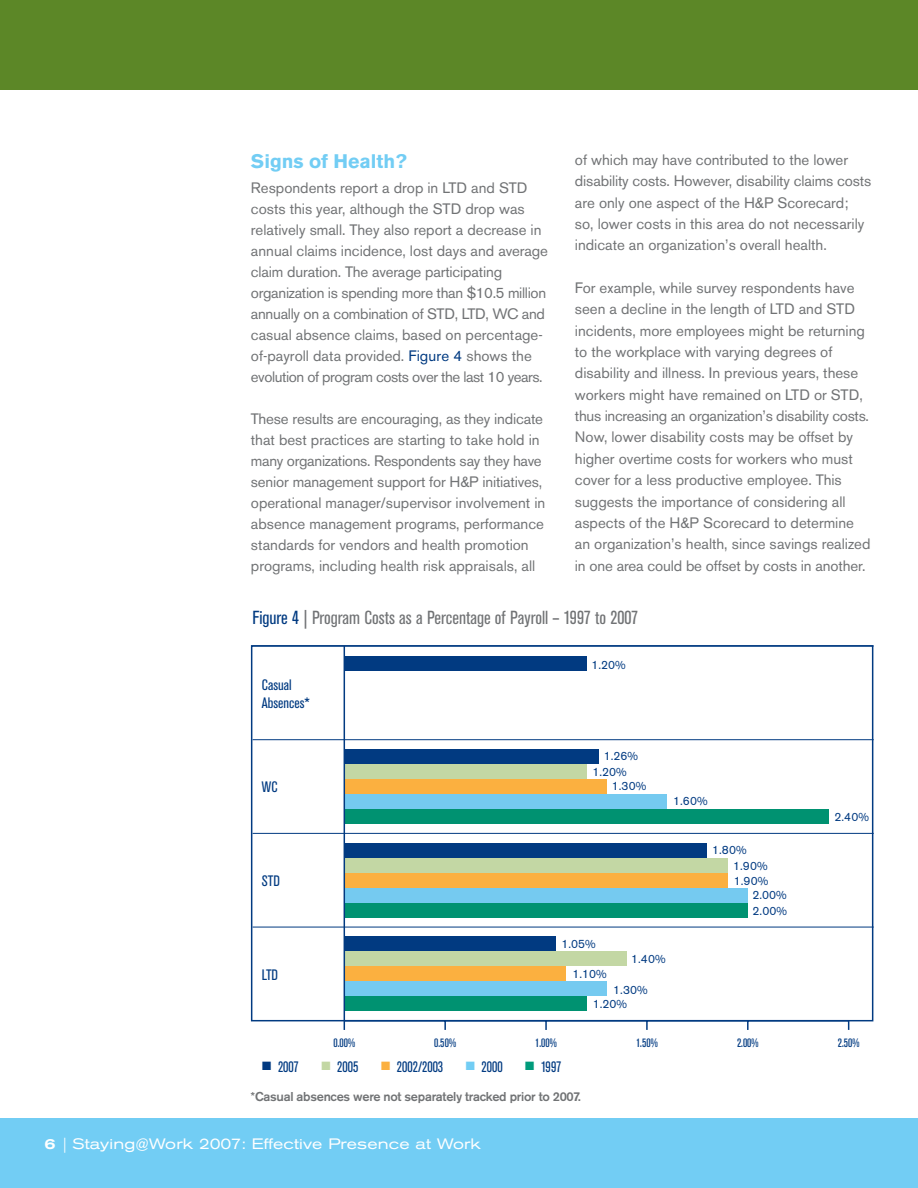
<style>
.page{position:relative;width:918px;height:1188px;background:#fff}
.page>*{position:absolute;margin:0;border:0;box-sizing:border-box;transform-origin:0 0}
.t1{font:700 19.5px "Akzidenz Grotesk BE";color:#72cdf4}
.t2{font:condensed 18.75px "Akzidenz Grotesk BE";color:#717375}
.t3{font:15px/21.3px "Akzidenz Grotesk BE";color:#717375}
.t4{font:expanded 15px "Akzidenz Grotesk BE";letter-spacing:.01em;color:#fff}
.t5{font:condensed 15px "Akzidenz Grotesk BE";color:#013a81;scale:.94 1}
.t6{font:condensed 15px/18px "Akzidenz Grotesk BE";color:#013a81}
.t7{font:500 12.75px "Akzidenz Grotesk BE";letter-spacing:-.02em;color:#717375}
.t8{font:12px "Akzidenz Grotesk BE";letter-spacing:.01em;color:#013a81}
.t9{font:500 condensed 12px "Akzidenz Grotesk BE";letter-spacing:.01em;color:#013a81}
.s1{color:#013a81}
.s2{color:#c3d7a4}
.s3{color:#fbb040}
.s4{color:#72cdf4}
.s5{color:#009b7b}
.s6{font-weight:500}
</style>
<div class="page">
<div style="left:0;top:1119px;width:918px;height:69px;background:#72cdf4"></div>
<div style="left:0;top:0;width:918px;height:90px;background:#5c8727"></div>
<div style="left:251px;top:645px;width:622px;height:376px;border:2px solid #013a81"></div>
<hr style="left:344px;top:1020px;width:505px;height:1px;background:#013a81">
<svg style="left:444px;top:1021px;width:2px;height:9px"></svg>
<svg style="left:545px;top:1021px;width:2px;height:9px"></svg>
<svg style="left:646px;top:1021px;width:2px;height:9px"></svg>
<svg style="left:747px;top:1021px;width:2px;height:9px"></svg>
<hr style="left:253px;top:927px;width:621px;height:1px;background:#013a81">
<hr style="left:253px;top:833px;width:621px;height:1px;background:#013a81">
<hr style="left:253px;top:739px;width:621px;height:1px;background:#013a81">
<hr style="left:253px;top:646px;width:621px;height:1px;background:#013a81">
<div style="left:344px;top:809px;width:484px;height:15px;background:#009271"></div>
<div style="left:344px;top:903px;width:404px;height:15px;background:#009271"></div>
<div style="left:344px;top:996px;width:242px;height:15px;background:#009271"></div>
<div style="left:344px;top:794px;width:323px;height:15px;background:#75caf0"></div>
<div style="left:344px;top:888px;width:404px;height:15px;background:#75caf0"></div>
<div style="left:344px;top:981px;width:263px;height:15px;background:#75caf0"></div>
<div style="left:344px;top:779px;width:263px;height:15px;background:#fbb040"></div>
<div style="left:344px;top:873px;width:384px;height:15px;background:#fbb040"></div>
<div style="left:344px;top:966px;width:222px;height:15px;background:#fbb040"></div>
<div style="left:344px;top:764px;width:242px;height:15px;background:#c3d7a4"></div>
<div style="left:344px;top:858px;width:384px;height:15px;background:#c3d7a4"></div>
<div style="left:344px;top:951px;width:283px;height:15px;background:#c3d7a4"></div>
<div style="left:344px;top:656px;width:242px;height:15px;background:#013a81"></div>
<div style="left:344px;top:749px;width:255px;height:15px;background:#013a81"></div>
<div style="left:344px;top:843px;width:363px;height:15px;background:#013a81"></div>
<div style="left:344px;top:936px;width:212px;height:15px;background:#013a81"></div>
<hr style="left:344px;top:646px;width:1px;height:375px;background:#013a81">
<h1 class="t1" style="left:251px;top:150px;width:158px">Signs of Health?</h1>
<p class="t3" style="left:251px;top:177px;width:298px">Respondents report a drop in LTD and STD costs this year, although the STD drop was relatively small. They also report a decrease in annual claims incidence, lost days and average claim duration. The average participating organization is spending more than $10.5 million annually on a combination of STD, LTD, WC and casual absence claims, based on percentage&shy;of-payroll data provided. <span class="s1">Figure 4</span> shows the evolution of program costs over the last 10 years.</p>
<p class="t3" style="left:251px;top:408px;width:296px">These results are encouraging, as they indicate that best practices are starting to take hold in many organizations. Respondents say they have senior management support for H&amp;P initiatives, operational manager/supervisor involvement in absence management programs, performance standards for vendors and health promotion programs, including health risk appraisals, all</p>
<p class="t3" style="left:575px;top:149px;width:298px">of which may have contributed to the lower disability costs. However, disability claims costs are only one aspect of the H&amp;P Scorecard;<br>so, lower costs in this area do not necessarily indicate an organization’s overall health.</p>
<p class="t3" style="left:575px;top:277px;width:297px">For example, while survey respondents have seen a decline in the length of LTD and STD incidents, more employees might be returning to the workplace with varying degrees of disability and illness. In previous years, these workers might have remained on LTD or STD, thus increasing an organization’s disability costs.<br>Now, lower disability costs may be offset by higher overtime costs for workers who must cover for a less productive employee. This suggests the importance of considering all aspects of the H&amp;P Scorecard to determine an organization’s health, since savings realized in one area could be offset by costs in another.</p>
<p class="t2" style="left:252px;top:607px;width:387px"><span class="s1">Figure 4</span> | Program Costs as a Percentage of Payroll – 1997 to 2007</p>
<p class="t8" style="left:591px;top:658px;width:36px">1.20%</p>
<p class="t6" style="left:262px;top:676px;width:49px">Casual<br>Absences*</p>
<p class="t8" style="left:604px;top:749px;width:36px">1.26%</p>
<p class="t8" style="left:593px;top:765px;width:36px">1.20%</p>
<p class="t6" style="left:262px;top:778px;width:17px">WC</p>
<p class="t8" style="left:612px;top:779px;width:36px">1.30%</p>
<p class="t8" style="left:673px;top:794px;width:36px">1.60%</p>
<p class="t8" style="left:834px;top:810px;width:36px">2.40%</p>
<p class="t8" style="left:712px;top:843px;width:36px">1.80%</p>
<p class="t8" style="left:733px;top:859px;width:36px">1.90%</p>
<p class="t6" style="left:262px;top:872px;width:20px">STD</p>
<p class="t8" style="left:734px;top:874px;width:36px">1.90%</p>
<p class="t8" style="left:753px;top:888px;width:36px">2.00%</p>
<p class="t8" style="left:753px;top:903px;width:36px">2.00%</p>
<p class="t8" style="left:561px;top:937px;width:36px">1.05%</p>
<p class="t8" style="left:631px;top:952px;width:36px">1.40%</p>
<p class="t6" style="left:262px;top:966px;width:18px">LTD</p>
<p class="t8" style="left:573px;top:967px;width:36px">1.10%</p>
<p class="t8" style="left:613px;top:983px;width:36px">1.30%</p>
<p class="t8" style="left:593px;top:997px;width:36px">1.20%</p>
<p class="t9" style="left:334px;top:1036px;width:23px">0.00%</p>
<p class="t9" style="left:434px;top:1036px;width:23px">0.50%</p>
<p class="t9" style="left:535px;top:1036px;width:23px">1.00%</p>
<p class="t9" style="left:636px;top:1036px;width:23px">1.50%</p>
<p class="t9" style="left:737px;top:1036px;width:23px">2.00%</p>
<p class="t9" style="left:838px;top:1036px;width:23px">2.50%</p>
<p class="t5" style="left:262px;top:1058px;width:40px">■ 2007</p>
<p class="t5" style="left:321px;top:1058px;width:41px"><span class="s2">■</span> 2005</p>
<p class="t5" style="left:381px;top:1058px;width:68px"><span class="s3">■</span> 2002/2003</p>
<p class="t5" style="left:466px;top:1058px;width:41px"><span class="s4">■</span> 2000</p>
<p class="t5" style="left:525px;top:1058px;width:40px"><span class="s5">■</span> 1997</p>
<p class="t7" style="left:250px;top:1088px;width:332px">*Casual absences were not separately tracked prior to 2007.</p>
<p class="t4" style="left:45px;top:1135px;width:438px"><span class="s6">6</span> | Staying@Work 2007: Effective Presence at Work</p>
</div>
